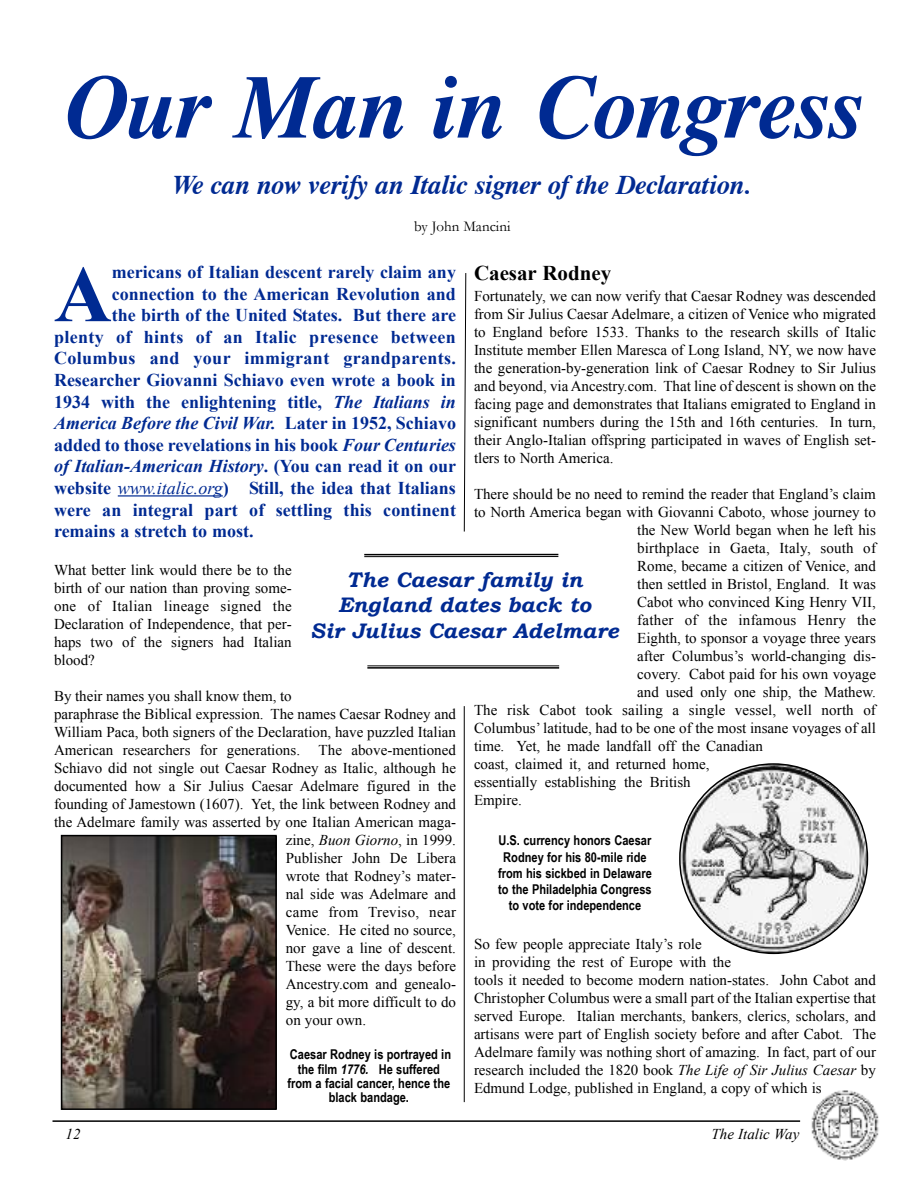
<style>
.page{position:relative;width:918px;height:1188px;background:#fff}
.page>*{position:absolute;margin:0;border:0;box-sizing:border-box;transform-origin:0 0}
.t1{font:italic 700 90px "Dutch 801 BT";color:#002a92}
.t2{font:700 80.25px "Times New Roman";color:#002a92}
.t3{font:italic 700 27px "Dutch 801 BT";color:#002a92}
.t4{font:italic 700 21px/25.2px "Bookman Old Style";color:#002a92;text-align:center}
.t5{font:700 21px "Times New Roman";color:#000}
.t6{font:700 18px "Times New Roman";color:#002a92}
.t7{font:italic 700 18px "Times New Roman";color:#002a92}
.t8{font:700 18px "Times New Roman";letter-spacing:.02em;color:#002a92}
.t9{font:15px/18px "Times New Roman";color:#000;text-align:justify}
.t10{font:15px "Times New Roman";letter-spacing:.02em;color:#000}
.t11{font:italic 15px "Times New Roman";color:#000}
.t12{font:15px "Garamond";color:#000}
.t13{font:700 13.5px/16.2px "Arial Narrow";color:#000;text-align:center}
.s1{font-style:italic}
.s2{font-style:normal}
.s3{font-weight:400;font-style:italic}
</style>
<div class="page">
<hr style="left:118px;top:495px;width:105px;height:2px;background:#002a92">
<img style="left:809px;top:1090px;width:71px;height:70px;border-radius:50%">
<hr style="left:364px;top:554px;width:194px;height:1px;background:#000">
<hr style="left:364px;top:556px;width:194px;height:1px;background:#000">
<hr style="left:367px;top:666px;width:192px;height:1px;background:#000">
<hr style="left:367px;top:667px;width:192px;height:2px;background:#000">
<hr style="left:53px;top:1120px;width:747px;height:2px;background:#000">
<svg style="left:679px;top:763px;width:189px;height:191px"></svg>
<img style="left:64px;top:838px;width:210px;height:269px">
<div style="left:61px;top:835px;width:216px;height:275px;border:2px solid #000"></div>
<svg style="left:464px;top:273px;width:2px;height:259px"></svg>
<hr style="left:464px;top:706px;width:1px;height:396px;background:#000">
<h1 class="t1" style="left:65px;top:51px;width:801px">Our Man in Congress</h1>
<h3 class="t3" style="left:173px;top:168px;width:580px">We can now verify an Italic signer of the Declaration.</h3>
<p class="t12" style="left:414px;top:218px;width:98px">by John Mancini</p>
<h2 class="t2" style="left:54px;top:250px;width:59px">a</h2>
<p class="t6" style="left:112px;top:262px;width:346px">mericans of Italian descent rarely claim any</p>
<h3 class="t5" style="left:474px;top:261px;width:139px">Caesar rodney</h3>
<p class="t9" style="left:474px;top:287px;width:404px">Fortunately, we can now verify that Caesar Rodney was descended from Sir Julius Caesar Adelmare, a citizen of Venice who migrated to England before 1533. Thanks to the research skills of Italic Institute member Ellen Maresca of Long Island, NY, we now have the generation-by-generation link of Caesar Rodney to Sir Julius and beyond, via Ancestry.com. That line of descent is shown on the facing page and demonstrates that Italians emigrated to England in significant numbers during the 15th and 16th centuries. In turn, their Anglo-Italian offspring participated in waves of English set&shy;tlers to North America.</p>
<p class="t9" style="left:474px;top:485px;width:404px">There should be no need to remind the reader that England’s claim</p>
<p class="t9" style="left:474px;top:503px;width:403px">to North America began with Giovanni Caboto, whose journey to</p>
<p class="t9" style="left:637px;top:521px;width:240px">the New World began when he left his</p>
<p class="t9" style="left:637px;top:539px;width:240px">birthplace in Gaeta, Italy, south of</p>
<p class="t9" style="left:637px;top:557px;width:240px">Rome, became a citizen of Venice, and</p>
<p class="t9" style="left:637px;top:575px;width:240px">then settled in Bristol, England. It was</p>
<p class="t9" style="left:637px;top:593px;width:240px">Cabot who convinced King Henry VII,</p>
<p class="t10" style="left:637px;top:612px;width:240px">father of the infamous Henry the</p>
<p class="t9" style="left:637px;top:629px;width:240px">Eighth, to sponsor a voyage three years</p>
<p class="t9" style="left:637px;top:647px;width:240px">after Columbus’s world-changing dis-</p>
<p class="t9" style="left:637px;top:665px;width:240px">covery. Cabot paid for his own voyage</p>
<p class="t9" style="left:637px;top:683px;width:240px">and used only one ship, the Mathew.</p>
<p class="t9" style="left:474px;top:701px;width:403px">The risk Cabot took sailing a single vessel, well north of</p>
<p class="t9" style="left:474px;top:719px;width:403px">Columbus’ latitude, had to be one of the most insane voyages of all</p>
<p class="t9" style="left:474px;top:737px;width:290px">time. Yet, he made landfall off the Canadian</p>
<p class="t9" style="left:474px;top:755px;width:237px">coast, claimed it, and returned home,</p>
<p class="t9" style="left:474px;top:773px;width:218px">essentially establishing the British</p>
<p class="t9" style="left:474px;top:791px;width:49px">Empire.</p>
<p class="t6" style="left:112px;top:284px;width:346px">connection to the american revolution and</p>
<p class="t6" style="left:112px;top:305px;width:346px">the birth of the united States. but there are</p>
<p class="t8" style="left:54px;top:327px;width:403px">plenty of hints of an Italic presence between</p>
<p class="t8" style="left:54px;top:348px;width:403px">Columbus and your immigrant grandparents.</p>
<p class="t6" style="left:54px;top:370px;width:403px">researcher giovanni Schiavo even wrote a book in</p>
<p class="t6" style="left:54px;top:392px;width:403px">1934 with the enlightening title, <span class="s1">The Italians in</span></p>
<p class="t7" style="left:54px;top:413px;width:403px">America Before the Civil War. <span class="s2">Later in 1952, Schiavo</span></p>
<p class="t6" style="left:54px;top:435px;width:403px">added to those revelations in his book <span class="s1">Four Centuries</span></p>
<p class="t7" style="left:54px;top:456px;width:404px">of Italian-American History<span class="s2">. (you can read it on our</span></p>
<p class="t6" style="left:54px;top:478px;width:403px">website <span class="s3">www.italic.org</span>) Still, the idea that Italians</p>
<p class="t6" style="left:54px;top:500px;width:403px">were an integral part of settling this continent</p>
<p class="t6" style="left:54px;top:521px;width:201px">remains a stretch to most.</p>
<p class="t9" style="left:54px;top:561px;width:239px">What better link would there be to the birth of our nation than proving some&shy;one of Italian lineage signed the Declaration of Independence, that per&shy;haps two of the signers had Italian blood?</p>
<p class="t9" style="left:54px;top:687px;width:239px">By their names you shall know them, to</p>
<p class="t9" style="left:54px;top:705px;width:403px">paraphrase the Biblical expression. The names Caesar Rodney and</p>
<p class="t9" style="left:54px;top:723px;width:403px">William Paca, both signers of the Declaration, have puzzled Italian</p>
<p class="t9" style="left:54px;top:741px;width:404px">American researchers for generations. The above-mentioned</p>
<p class="t9" style="left:54px;top:759px;width:404px">Schiavo did not single out Caesar Rodney as Italic, although he</p>
<p class="t9" style="left:54px;top:777px;width:404px">documented how a Sir Julius Caesar Adelmare figured in the</p>
<p class="t9" style="left:54px;top:795px;width:403px">founding of Jamestown (1607). Yet, the link between Rodney and</p>
<p class="t9" style="left:54px;top:813px;width:403px">the Adelmare family was asserted by one Italian American maga-</p>
<p class="t9" style="left:286px;top:831px;width:172px">zine, <span class="s1">Buon Giorno</span>, in 1999.</p>
<p class="t9" style="left:286px;top:849px;width:172px">Publisher John De Libera</p>
<p class="t9" style="left:286px;top:867px;width:172px">wrote that Rodney’s mater-</p>
<p class="t9" style="left:286px;top:885px;width:172px">nal side was Adelmare and</p>
<p class="t10" style="left:286px;top:903px;width:172px">came from Treviso, near</p>
<p class="t9" style="left:286px;top:921px;width:172px">Venice. He cited no source,</p>
<p class="t9" style="left:286px;top:939px;width:172px">nor gave a line of descent.</p>
<p class="t9" style="left:286px;top:957px;width:172px">These were the days before</p>
<p class="t9" style="left:286px;top:975px;width:172px">Ancestry.com and genealo-</p>
<p class="t9" style="left:286px;top:993px;width:172px">gy, a bit more difficult to do</p>
<p class="t9" style="left:286px;top:1011px;width:82px">on your own.</p>
<h3 class="t4" style="left:310px;top:567px;width:310px">The Caesar family in<br>England dates back to<br>Sir Julius Caesar Adelmare</h3>
<p class="t13" style="left:498px;top:832px;width:155px">U.S. currency honors Caesar<br>Rodney for his 80-mile ride from his sickbed in Delaware to the Philadelphia Congress to vote for independence</p>
<p class="t9" style="left:474px;top:935px;width:404px;text-align:left">So few people appreciate Italy’s role<br>in providing the rest of Europe with the<br>tools it needed to become modern nation-states. John Cabot and Christopher Columbus were a small part of the Italian expertise that served Europe. Italian merchants, bankers, clerics, scholars, and artisans were part of English society before and after Cabot. The Adelmare family was nothing short of amazing. In fact, part of our research included the 1820 book <span class="s1">The Life of Sir Julius Caesar</span> by Edmund Lodge, published in England, a copy of which is</p>
<p class="t13" style="left:287px;top:1047px;width:165px;line-height:14.2px">Caesar Rodney is portrayed in the film <span class="s1">1776.</span> He suffered from a facial cancer, hence the black bandage.</p>
<p class="t11" style="left:66px;top:1126px;width:16px">12</p>
<p class="t11" style="left:712px;top:1126px;width:89px">The Italic Way</p>
</div>
